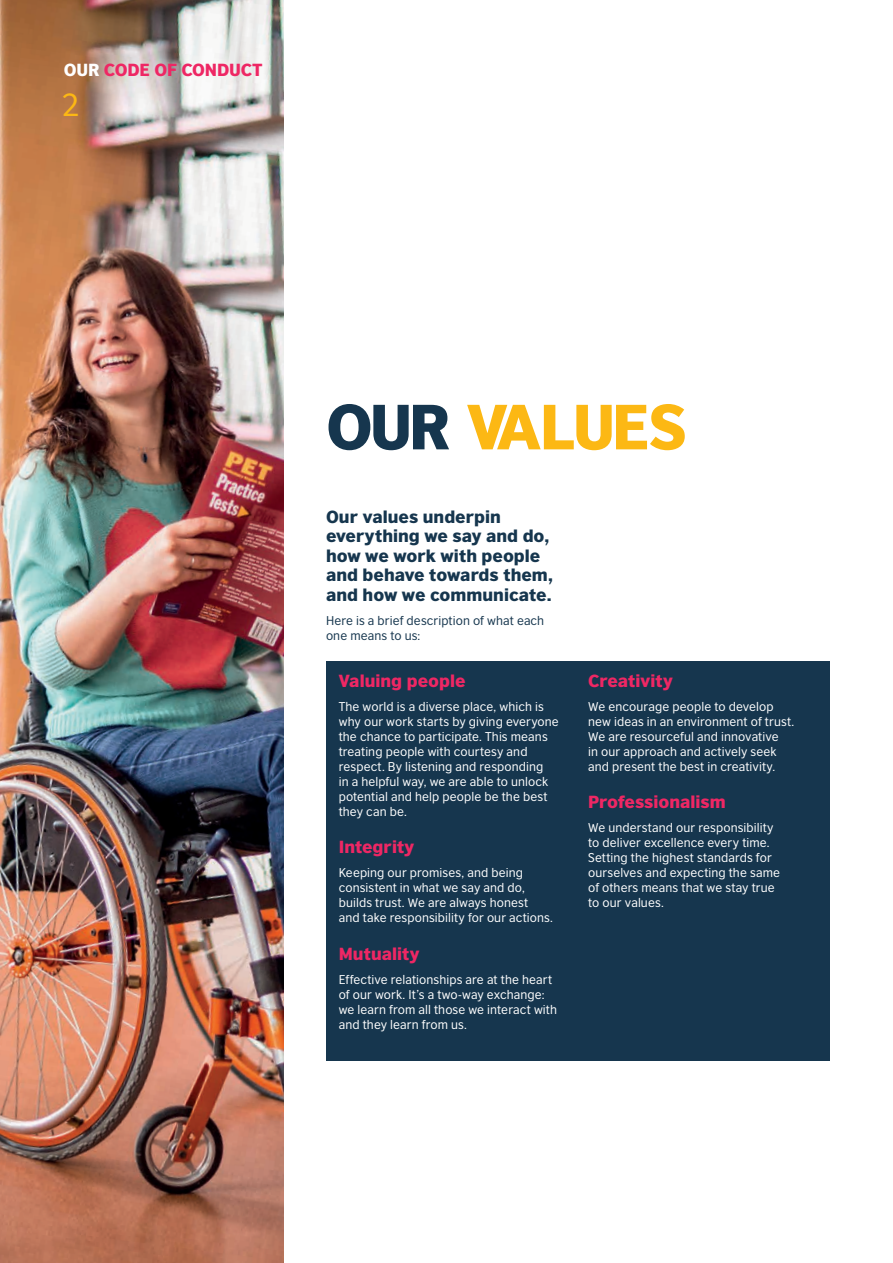
<style>
.page{position:relative;width:893px;height:1263px;background:#fff}
.page>*{position:absolute;margin:0;border:0;box-sizing:border-box;transform-origin:0 0}
.t1{font:900 60px "British Council Sans";letter-spacing:-.055em;color:#fcb814}
.t2{font:30px "British Council Sans";color:#fcb814}
.t3{font:900 16.5px/19.5px "British Council Sans";color:#16364e}
.t4{font:900 16.5px "British Council Sans";color:#ee2764}
.t5{font:12px/15px "British Council Sans";letter-spacing:.01em;color:#fff}
.t6{font:12px/15px "British Council Sans";letter-spacing:.01em;color:#16364e}
.s1{color:#fff}
.s2{color:#16364e}
</style>
<div class="page">
<img style="left:0;top:0;width:283px;height:1263px">
<div style="left:326px;top:661px;width:503px;height:400px;background:#16364e"></div>
<h3 class="t4" style="left:64px;top:55px;width:200px"><span class="s1">OUR</span> CODE OF CONDUCT</h3>
<h2 class="t2" style="left:61px;top:80px;width:20px">2</h2>
<h1 class="t1" style="left:326px;top:372px;width:362px"><span class="s2">OUR</span> VALUES</h1>
<h3 class="t3" style="left:326px;top:505px;width:228px">Our values underpin everything we say and do, how we work with people and behave towards them, and how we communicate.</h3>
<p class="t6" style="left:326px;top:612px;width:220px">Here is a brief description of what each one means to us:</p>
<h3 class="t4" style="left:339px;top:665px;width:128px">Valuing people</h3>
<p class="t5" style="left:339px;top:698px;width:222px">The world is a diverse place, which is why our work starts by giving everyone the chance to participate. This means treating people with courtesy and respect. By listening and responding<br>in a helpful way, we are able to unlock potential and help people be the best they can be.</p>
<h3 class="t4" style="left:339px;top:832px;width:77px">Integrity</h3>
<p class="t5" style="left:339px;top:864px;width:216px">Keeping our promises, and being consistent in what we say and do, builds trust. We are always honest<br>and take responsibility for our actions.</p>
<h3 class="t4" style="left:339px;top:938px;width:82px">Mutuality</h3>
<p class="t5" style="left:339px;top:971px;width:220px">Effective relationships are at the heart of our work. It’s a two-way exchange: we learn from all those we interact with and they learn from us.</p>
<h3 class="t4" style="left:588px;top:665px;width:86px">Creativity</h3>
<p class="t5" style="left:588px;top:698px;width:208px">We encourage people to develop new ideas in an environment of trust.<br>We are resourceful and innovative<br>in our approach and actively seek and present the best in creativity.</p>
<h3 class="t4" style="left:588px;top:787px;width:139px">Professionalism</h3>
<p class="t5" style="left:588px;top:819px;width:193px">We understand our responsibility to deliver excellence every time.<br>Setting the highest standards for ourselves and expecting the same of others means that we stay true to our values.</p>
</div>
